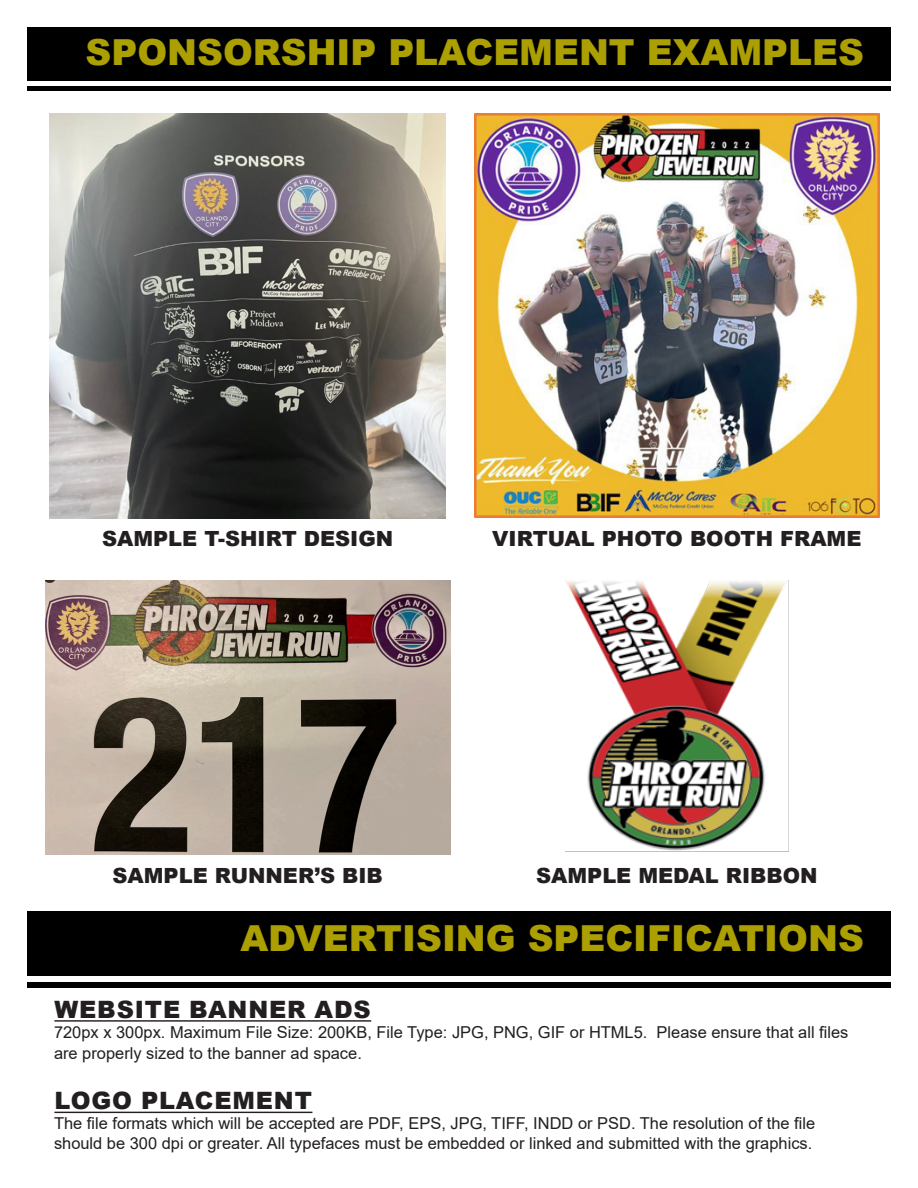
<style>
.page{position:relative;width:918px;height:1188px;background:#fff}
.page>*{position:absolute;margin:0;border:0;box-sizing:border-box;transform-origin:0 0}
.t1{font:900 35.85px "Arial";color:#ab9f01}
.t2{font:900 23.85px "Arial";letter-spacing:.035em;color:#231f20}
.t3{font:900 20.85px "Arial";color:#231f20}
.t4{font:16.5px/21.5px "Arial";color:#231f20}
</style>
<div class="page">
<div style="left:27px;top:912px;width:864px;height:64px;background:#000001"></div>
<div style="left:27px;top:983px;width:864px;height:5px;background:#000001"></div>
<hr style="left:54px;top:1020px;width:317px;height:2px;background:#231f20">
<hr style="left:54px;top:1112px;width:258px;height:1px;background:#231f20">
<div style="left:27px;top:27px;width:864px;height:54px;background:#000001"></div>
<div style="left:27px;top:86px;width:864px;height:5px;background:#000001"></div>
<img style="left:474px;top:114px;width:405px;height:404px">
<img style="left:50px;top:114px;width:396px;height:404px">
<img style="left:45px;top:580px;width:405px;height:275px">
<img style="left:566px;top:580px;width:221px;height:271px">
<p class="t1" style="left:86px;top:26px;width:780px">SPONSORSHIP PLACEMENT EXAMPLES</p>
<p class="t3" style="left:102px;top:524px;width:293px">SAMPLE T-SHIRT DESIGN</p>
<p class="t3" style="left:492px;top:524px;width:371px">VIRTUAL PHOTO BOOTH FRAME</p>
<p class="t3" style="left:113px;top:860px;width:272px">SAMPLE RUNNER’S BIB</p>
<p class="t3" style="left:536px;top:860px;width:283px">SAMPLE MEDAL RIBBON</p>
<p class="t1" style="left:240px;top:913px;width:625px">ADVERTISING SPECIFICATIONS</p>
<p class="t2" style="left:54px;top:992px;width:318px">WEBSITE BANNER ADS</p>
<p class="t4" style="left:54px;top:1021px;width:796px">720px x 300px. Maximum File Size: 200KB, File Type: JPG, PNG, GIF or HTML5. Please ensure that all files are properly sized to the banner ad space.</p>
<p class="t2" style="left:54px;top:1084px;width:259px">LOGO PLACEMENT</p>
<p class="t4" style="left:54px;top:1113px;width:763px;line-height:19.8px">The file formats which will be accepted are PDF, EPS, JPG, TIFF, INDD or PSD. The resolution of the file should be 300 dpi or greater. All typefaces must be embedded or linked and submitted with the graphics.</p>
</div>
